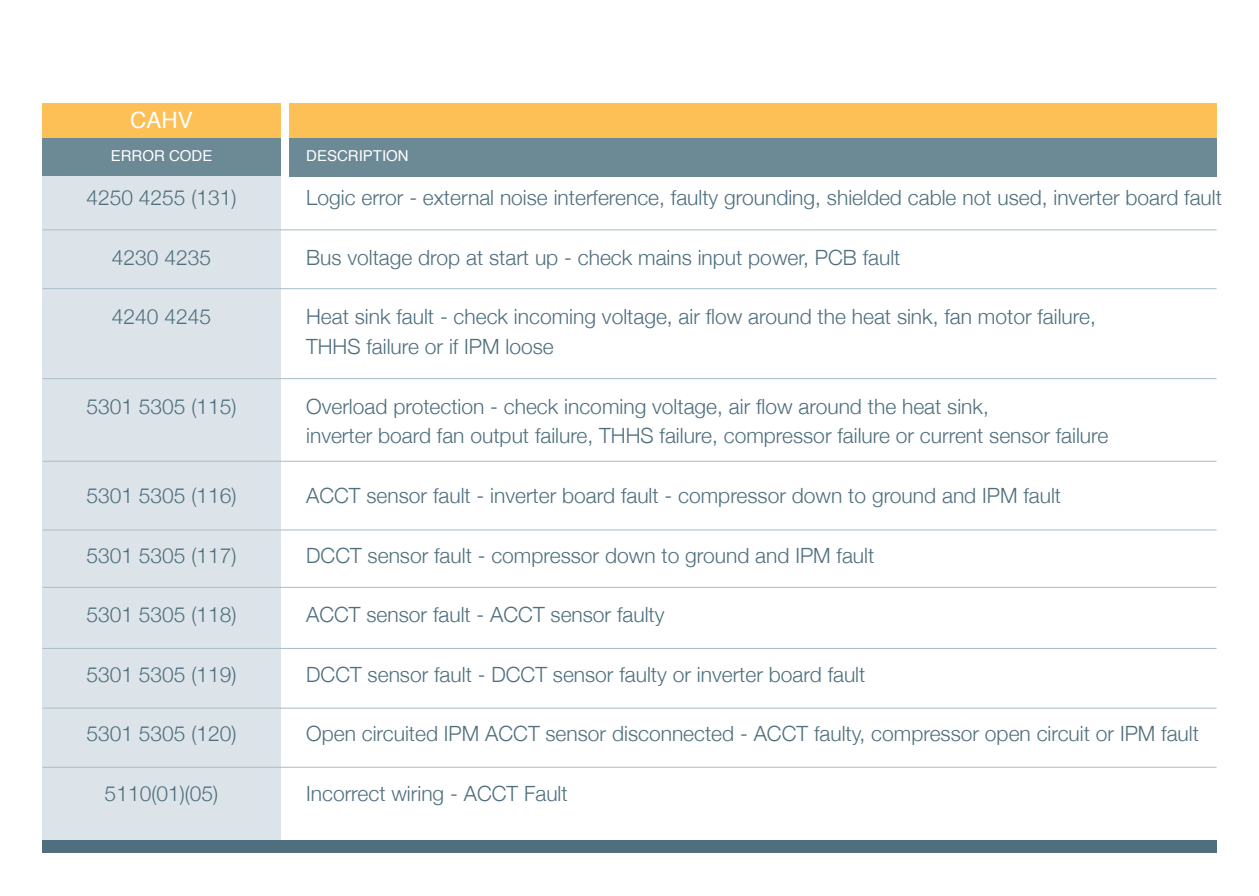
<style>
.page{position:relative;width:1259px;height:896px;background:#fff}
.page>*{position:absolute;margin:0;border:0;box-sizing:border-box;transform-origin:0 0}
.t1{font:22.5px "Helvetica";color:#fff}
.t2{font:300 21px/29.7px "Helvetica Neue";color:#4f6f7e}
.t3{font:15px "Helvetica";color:#fff}
</style>
<div class="page">
<div style="left:42px;top:104px;width:239px;height:34px;background:#fdc056"></div>
<div style="left:289px;top:104px;width:927px;height:34px;background:#fdc056"></div>
<div style="left:42px;top:138px;width:239px;height:38px;background:#6c8996"></div>
<div style="left:289px;top:138px;width:927px;height:38px;background:#6c8996"></div>
<div style="left:42px;top:176px;width:239px;height:664px;background:#dde4e9"></div>
<hr style="left:42px;top:229px;width:1174px;height:1px;background:#abbfc9">
<hr style="left:42px;top:288px;width:1174px;height:1px;background:#abbfc9">
<hr style="left:42px;top:378px;width:1174px;height:1px;background:#abbfc9">
<hr style="left:42px;top:461px;width:1174px;height:1px;background:#abbfc9">
<hr style="left:42px;top:529px;width:1174px;height:1px;background:#abbfc9">
<hr style="left:42px;top:587px;width:1174px;height:1px;background:#abbfc9">
<hr style="left:42px;top:648px;width:1174px;height:1px;background:#abbfc9">
<hr style="left:42px;top:707px;width:1174px;height:1px;background:#abbfc9">
<hr style="left:42px;top:766px;width:1174px;height:2px;background:#abbfc9">
<div style="left:42px;top:840px;width:1174px;height:12px;background:#4f6f7e"></div>
<p class="t1" style="left:130px;top:111px;width:64px">CAHV</p>
<p class="t3" style="left:111px;top:150px;width:103px">ERROR CODE</p>
<p class="t2" style="left:86px;top:182px;width:152px">4250 4255 (131)</p>
<p class="t2" style="left:112px;top:242px;width:101px">4230 4235</p>
<p class="t2" style="left:112px;top:301px;width:101px">4240 4245</p>
<p class="t2" style="left:86px;top:391px;width:152px">5301 5305 (115)</p>
<p class="t2" style="left:86px;top:480px;width:152px">5301 5305 (116)</p>
<p class="t2" style="left:86px;top:540px;width:152px">5301 5305 (117)</p>
<p class="t2" style="left:86px;top:599px;width:152px">5301 5305 (118)</p>
<p class="t2" style="left:86px;top:659px;width:152px">5301 5305 (119)</p>
<p class="t2" style="left:86px;top:718px;width:152px">5301 5305 (120)</p>
<p class="t2" style="left:105px;top:778px;width:115px">5110(01)(05)</p>
<p class="t3" style="left:306px;top:150px;width:104px">DESCRIPTION</p>
<p class="t2" style="left:306px;top:182px;width:917px">Logic error - external noise interference, faulty grounding, shielded cable not used, inverter board fault</p>
<p class="t2" style="left:306px;top:242px;width:595px">Bus voltage drop at start up - check mains input power, PCB fault</p>
<p class="t2" style="left:306px;top:301px;width:791px">Heat sink fault - check incoming voltage, air flow around the heat sink, fan motor failure,<br>THHS failure or if IPM loose</p>
<p class="t2" style="left:306px;top:391px;width:803px">Overload protection - check incoming voltage, air flow around the heat sink,<br>inverter board fan output failure, THHS failure, compressor failure or current sensor failure</p>
<p class="t2" style="left:306px;top:480px;width:756px">ACCT sensor fault - inverter board fault - compressor down to ground and IPM fault</p>
<p class="t2" style="left:306px;top:540px;width:569px">DCCT sensor fault - compressor down to ground and IPM fault</p>
<p class="t2" style="left:306px;top:599px;width:360px">ACCT sensor fault - ACCT sensor faulty</p>
<p class="t2" style="left:306px;top:659px;width:560px">DCCT sensor fault - DCCT sensor faulty or inverter board fault</p>
<p class="t2" style="left:306px;top:718px;width:894px">Open circuited IPM ACCT sensor disconnected - ACCT faulty, compressor open circuit or IPM fault</p>
<p class="t2" style="left:306px;top:778px;width:263px">Incorrect wiring - ACCT Fault</p>
</div>
